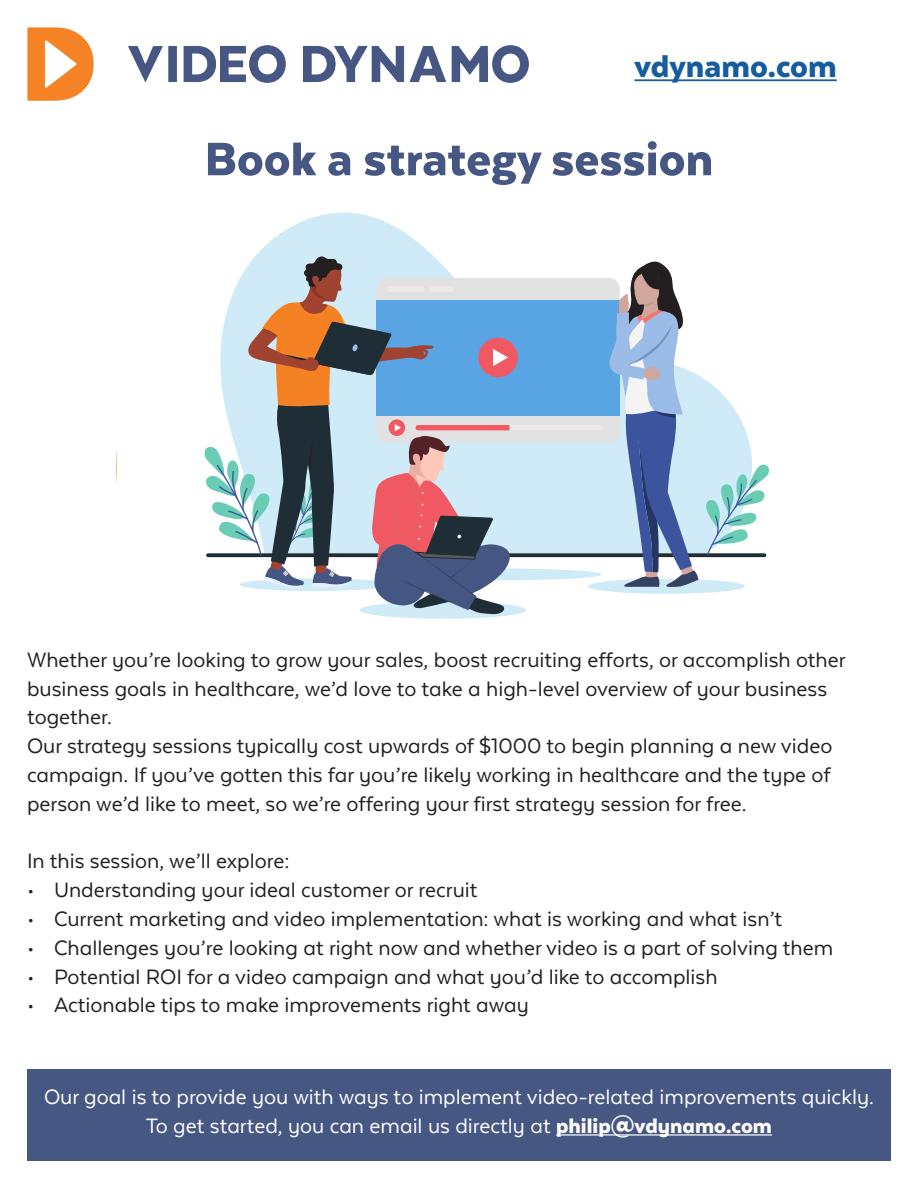
<style>
.page{position:relative;width:918px;height:1188px;background:#fff}
.page>*{position:absolute;margin:0;border:0;box-sizing:border-box;transform-origin:0 0}
.t1{font:900 54px "Texta";color:#465783}
.t2{font:900 36px "Texta";color:#175d9e}
.t3{font:24px/28.8px "Texta Alt";color:#231f20}
.t4{font:24px "Texta Alt";color:#fff}
.s1{font-weight:900}
</style>
<div class="page">
<div style="left:27px;top:1069px;width:864px;height:92px;background:#465783"></div>
<hr style="left:556px;top:1134px;width:216px;height:2px;background:#fff">
<svg style="left:255px;top:212px;width:349px;height:341px;fill:#ceebf7"></svg>
<svg style="left:206px;top:553px;width:560px;height:4px"></svg>
<div style="left:390px;top:568px;width:212px;height:12px;background:#ceebf7;border-radius:50%"></div>
<div style="left:376px;top:278px;width:244px;height:165px;background:#e2e2e2;border-radius:10px"></div>
<div style="left:416px;top:425px;width:187px;height:5px;background:#efe8eb;border-radius:3px"></div>
<div style="left:376px;top:300px;width:244px;height:115px;background:#59a4e2"></div>
<div style="left:478px;top:338px;width:40px;height:39px;background:#f05961;border-radius:50%"></div>
<div style="left:360px;top:601px;width:166px;height:18px;background:#ceebf7;border-radius:50%"></div>
<svg style="left:204px;top:256px;width:307px;height:358px"></svg>
<div style="left:588px;top:579px;width:157px;height:15px;background:#ceebf7;border-radius:50%"></div>
<svg style="left:604px;top:261px;width:165px;height:327px"></svg>
<img style="left:27px;top:27px;width:501px;height:73px">
<hr style="left:634px;top:79px;width:203px;height:2px;background:#175d9e">
<p class="t2" style="left:634px;top:47px;width:204px">vdynamo.com</p>
<p class="t1" style="left:205px;top:131px;width:510px">Book a strategy session</p>
<p class="t3" style="left:27px;top:645px;width:820px">Whether you’re looking to grow your sales, boost recruiting efforts, or accomplish other business goals in healthcare, we’d love to take a high-level overview of your business together.</p>
<p class="t3" style="left:27px;top:731px;width:807px;text-align:justify">Our strategy sessions typically cost upwards of $1000 to begin planning a new video campaign. If you’ve gotten this far you’re likely working in healthcare and the type of person we’d like to meet, so we’re offering your first strategy session for free.</p>
<p class="t3" style="left:27px;top:846px;width:264px">In this session, we’ll explore:</p>
<p class="t3" style="left:27px;top:875px;width:452px">• Understanding your ideal customer or recruit</p>
<p class="t3" style="left:27px;top:904px;width:757px">• Current marketing and video implementation: what is working and what isn’t</p>
<p class="t3" style="left:27px;top:933px;width:808px">• Challenges you’re looking at right now and whether video is a part of solving them</p>
<p class="t3" style="left:27px;top:962px;width:692px">• Potential ROI for a video campaign and what you’d like to accomplish</p>
<p class="t3" style="left:27px;top:990px;width:503px">• Actionable tips to make improvements right away</p>
<p class="t4" style="left:44px;top:1084px;width:831px">Our goal is to provide you with ways to implement video-related improvements quickly.</p>
<p class="t4" style="left:146px;top:1113px;width:628px">To get started, you can email us directly at <span class="s1">philip@vdynamo.com</span></p>
</div>
